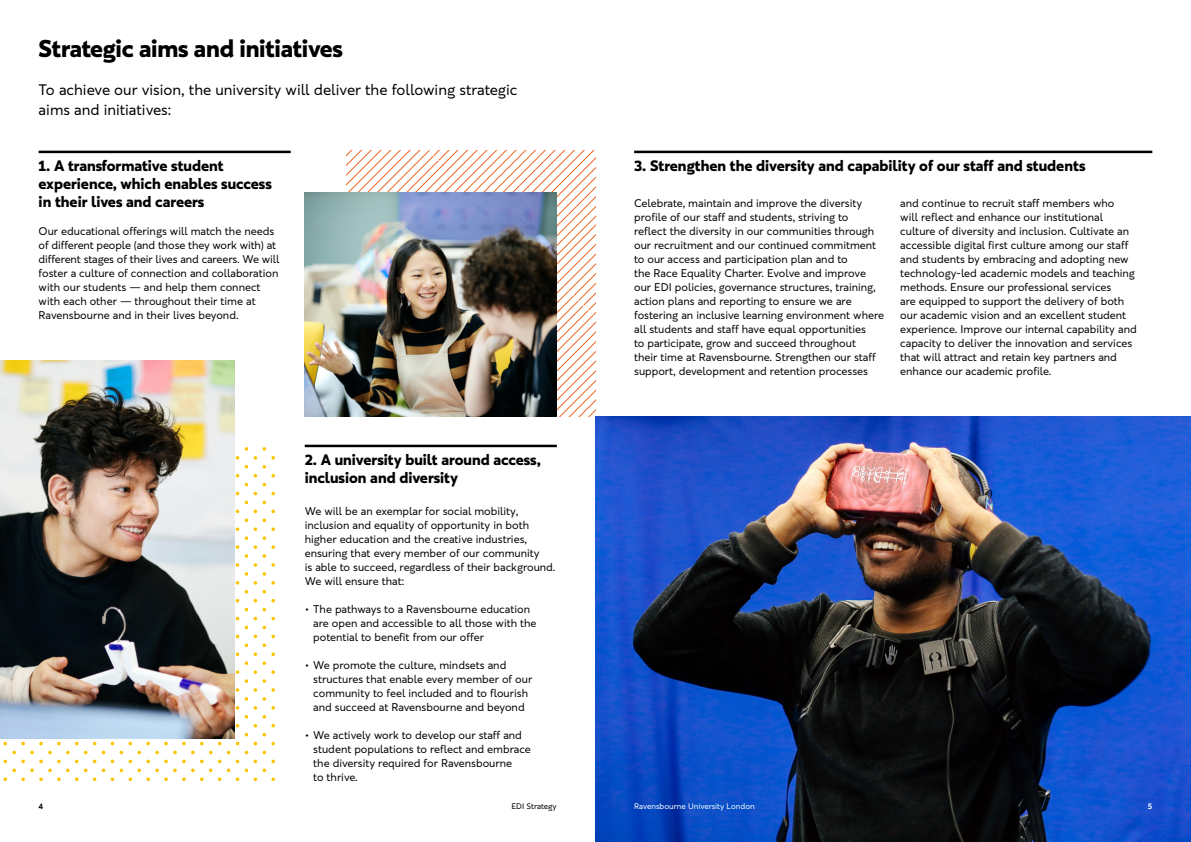
<style>
.page{position:relative;width:1191px;height:842px;background:#fff}
.page>*{position:absolute;margin:0;border:0;box-sizing:border-box;transform-origin:0 0}
.t1{font:800 24px "Ravensbourne Sans";letter-spacing:-.01em;color:#000}
.t2{font:800 15px/18px "Ravensbourne Sans";color:#000}
.t3{font:15px/20px "Ravensbourne Sans";color:#000}
.t4{font:11px/14px "Ravensbourne Sans";color:#000}
.t5{font:8px "Ravensbourne Sans";color:#fff}
.t6{font:8px "Ravensbourne Sans";color:#000}
.t7{font:700 8px "Ravensbourne Sans";color:#fff}
.t8{font:700 8px "Ravensbourne Sans";color:#000}
</style>
<div class="page">
<img style="left:595px;top:417px;width:596px;height:425px">
<svg style="left:3px;top:447px;width:272px;height:334px"></svg>
<svg style="left:347px;top:151px;width:248px;height:266px"></svg>
<img style="left:0;top:361px;width:235px;height:378px">
<img style="left:305px;top:193px;width:252px;height:224px">
<hr style="left:39px;top:151px;width:252px;height:2px;background:#000">
<hr style="left:305px;top:445px;width:252px;height:2px;background:#000">
<hr style="left:634px;top:151px;width:518px;height:2px;background:#000">
<h1 class="t1" style="left:39px;top:33px;width:306px">Strategic aims and initiatives</h1>
<h2 class="t3" style="left:39px;top:79px;width:480px">To achieve our vision, the university will deliver the following strategic aims and initiatives:</h2>
<h2 class="t2" style="left:39px;top:157px;width:235px">1. A transformative student experience, which enables success in their lives and careers</h2>
<p class="t4" style="left:39px;top:224px;width:242px">Our educational offerings will match the needs of different people (and those they work with) at different stages of their lives and careers. We will foster a culture of connection and collaboration with our students — and help them connect with each other — throughout their time at Ravensbourne and in their lives beyond.</p>
<p class="t8" style="left:39px;top:801px;width:6px">4</p>
<h2 class="t2" style="left:305px;top:451px;width:237px">2. A university built around access, inclusion and diversity</h2>
<p class="t4" style="left:305px;top:504px;width:252px">We will be an exemplar for social mobility, inclusion and equality of opportunity in both higher education and the creative industries, ensuring that every member of our community<br>is able to succeed, regardless of their background.<br>We will ensure that:</p>
<p class="t4" style="left:313px;top:602px;width:225px;text-indent:-9px">• The pathways to a Ravensbourne education are open and accessible to all those with the potential to benefit from our offer</p>
<p class="t4" style="left:313px;top:658px;width:221px;text-indent:-9px">• We promote the culture, mindsets and structures that enable every member of our community to feel included and to flourish and succeed at Ravensbourne and beyond</p>
<p class="t4" style="left:313px;top:728px;width:219px;text-indent:-9px">• We actively work to develop our staff and student populations to reflect and embrace the diversity required for Ravensbourne<br>to thrive.</p>
<p class="t6" style="left:511px;top:801px;width:47px">EDI Strategy</p>
<h2 class="t2" style="left:634px;top:157px;width:453px">3. Strengthen the diversity and capability of our staff and students</h2>
<p class="t4" style="left:634px;top:196px;width:251px">Celebrate, maintain and improve the diversity profile of our staff and students, striving to<br>reflect the diversity in our communities through our recruitment and our continued commitment to our access and participation plan and to<br>the Race Equality Charter. Evolve and improve our EDI policies, governance structures, training, action plans and reporting to ensure we are fostering an inclusive learning environment where all students and staff have equal opportunities<br>to participate, grow and succeed throughout<br>their time at Ravensbourne. Strengthen our staff support, development and retention processes</p>
<p class="t4" style="left:900px;top:196px;width:238px">and continue to recruit staff members who<br>will reflect and enhance our institutional culture of diversity and inclusion. Cultivate an accessible digital first culture among our staff and students by embracing and adopting new technology-led academic models and teaching methods. Ensure our professional services<br>are equipped to support the delivery of both our academic vision and an excellent student experience. Improve our internal capability and capacity to deliver the innovation and services that will attract and retain key partners and enhance our academic profile.</p>
<p class="t5" style="left:634px;top:801px;width:122px">Ravensbourne University London</p>
<p class="t7" style="left:1147px;top:801px;width:6px">5</p>
</div>
